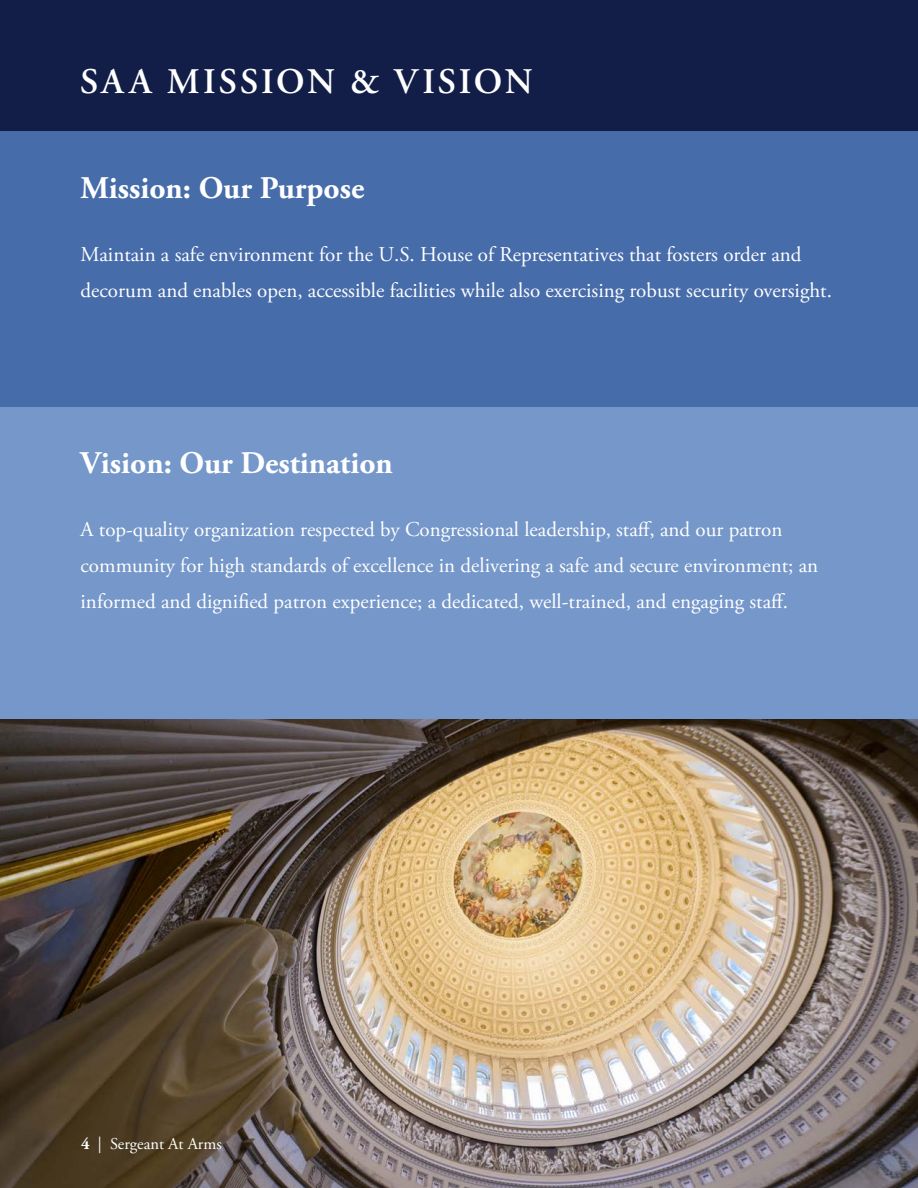
<style>
.page{position:relative;width:918px;height:1188px;background:#fff}
.page>*{position:absolute;margin:0;border:0;box-sizing:border-box;transform-origin:0 0}
.Business_Unit{font:600 36px "Adobe Garamond Pro";letter-spacing:.075em;color:#fff}
.t1{font:700 31.5px "Adobe Garamond Pro";color:#fff}
.Body_Quote_-_20pt_Ce{font:21px/36px "Adobe Garamond Pro";color:#fff}
.Names{font:16.5px "Adobe Garamond Pro";color:#fff}
.s1{font-weight:700}
</style>
<div class="page">
<div style="left:0;top:359px;width:918px;height:360px;background:#7597c9"></div>
<div style="left:0;top:131px;width:918px;height:276px;background:#476caa"></div>
<div style="left:0;top:0;width:918px;height:131px;background:#121e47"></div>
<img style="left:0;top:719px;width:918px;height:469px">
<p class="Business_Unit" style="left:80px;top:61px;width:454px">SAA MISSION &amp; VISION</p>
<p class="t1" style="left:81px;top:170px;width:285px">Mission: Our Purpose</p>
<p class="Body_Quote_-_20pt_Ce" style="left:81px;top:237px;width:753px">Maintain a safe environment for the U.S. House of Representatives that fosters order and decorum and enables open, accessible facilities while also exercising robust security oversight.</p>
<p class="t1" style="left:81px;top:445px;width:314px">Vision: Our Destination</p>
<p class="Body_Quote_-_20pt_Ce" style="left:81px;top:512px;width:739px">A top-quality organization respected by Congressional leadership, staff, and our patron community for high standards of excellence in delivering a safe and secure environment; an informed and dignified patron experience; a dedicated, well-trained, and engaging staff.</p>
<p class="Names" style="left:81px;top:1134px;width:142px"><span class="s1">4</span> | Sergeant At Arms</p>
</div>
